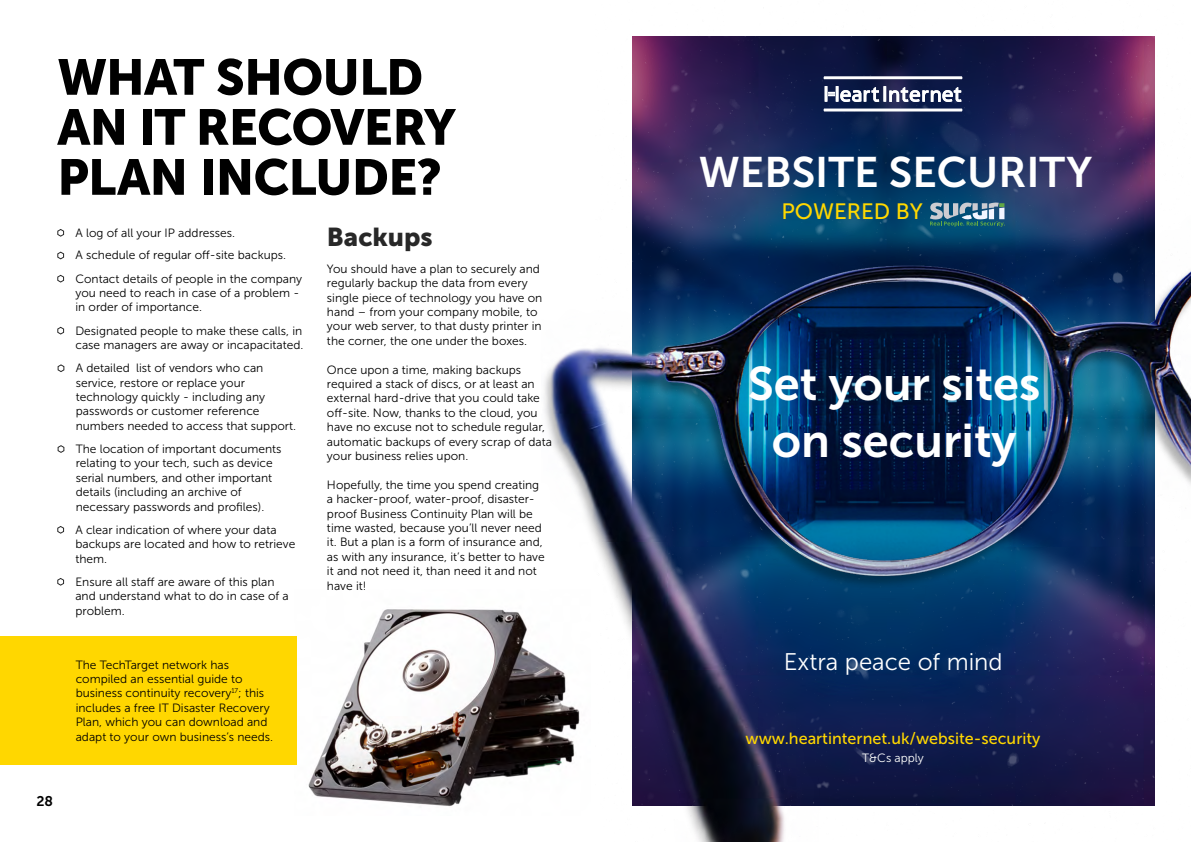
<style>
.page{position:relative;width:1191px;height:842px;background:#fff}
.page>*{position:absolute;margin:0;border:0;box-sizing:border-box;transform-origin:0 0}
.t1{font:50px/50px "Museo Sans 900";letter-spacing:-.02em;color:#000}
.t2{font:47px/56.4px "Museo Sans 700";color:#fff;text-align:center}
.t3{font:42.5px "Museo Sans 700";color:#fff}
.t4{font:25.7px "Museo Sans 900";color:#282828}
.t5{font:24px "Museo Sans 300";color:#fff}
.t6{font:22.2px "Museo Sans 500";color:#ffd800}
.t7{font:16.2px "Museo Sans 500";color:#ffd700}
.t8{font:14px "Museo Sans 700";color:#000}
.t9{font:12px/14.4px "Museo Sans 300";color:#000}
.t10{font:12px "Museo Sans 300";color:#fff}
</style>
<div class="page">
<img style="left:294px;top:609px;width:238px;height:198px">
<img style="left:632px;top:36px;width:523px;height:122px">
<div style="left:0;top:636px;width:296px;height:128px;background:#ffd700"></div>
<img style="left:541px;top:158px;width:650px;height:684px">
<svg style="left:823px;top:77px;width:139px;height:34px"></svg>
<svg style="left:929px;top:202px;width:76px;height:25px;background:#5b889a"></svg>
<svg style="left:57px;top:229px;width:8px;height:8px"></svg>
<svg style="left:57px;top:251px;width:8px;height:9px"></svg>
<svg style="left:57px;top:274px;width:8px;height:9px"></svg>
<svg style="left:57px;top:326px;width:8px;height:9px"></svg>
<svg style="left:57px;top:364px;width:8px;height:8px"></svg>
<svg style="left:57px;top:445px;width:8px;height:8px"></svg>
<svg style="left:57px;top:526px;width:8px;height:8px"></svg>
<svg style="left:57px;top:578px;width:8px;height:8px"></svg>
<h1 class="t1" style="left:57px;top:52px;width:400px">WHAT SHOULD<br>AN IT RECOVERY<br>PLAN INCLUDE?</h1>
<p class="t8" style="left:36px;top:793px;width:18px">28</p>
<p class="t9" style="left:75px;top:221px;width:228px;line-height:22.9px">A log of all your IP addresses.<br>A schedule of regular off-site backups.<br>Contact details of people in the company</p>
<p class="t9" style="left:75px;top:286px;width:225px">you need to reach in case of a problem - in order of importance.</p>
<p class="t9" style="left:75px;top:323px;width:229px">Designated people to make these calls, in case managers are away or incapacitated.</p>
<p class="t9" style="left:76px;top:361px;width:222px">A detailed list of vendors who can service, restore or replace your technology quickly - including any passwords or customer reference numbers needed to access that support.</p>
<p class="t9" style="left:76px;top:442px;width:207px">The location of important documents relating to your tech, such as device serial numbers, and other important details (including an archive of necessary passwords and profiles).</p>
<p class="t9" style="left:75px;top:522px;width:221px">A clear indication of where your data backups are located and how to retrieve them.</p>
<p class="t9" style="left:75px;top:574px;width:215px">Ensure all staff are aware of this plan and understand what to do in case of a problem.</p>
<p class="t9" style="left:76px;top:657px;width:199px">The TechTarget network has compiled an essential guide to business continuity recovery<sup>17</sup>; this includes a free IT Disaster Recovery Plan, which you can download and adapt to your own business’s needs.</p>
<h3 class="t4" style="left:327px;top:222px;width:107px">Backups</h3>
<p class="t9" style="left:327px;top:262px;width:217px">You should have a plan to securely and regularly backup the data from every single piece of technology you have on hand – from your company mobile, to your web server, to that dusty printer in the corner, the one under the boxes.</p>
<p class="t9" style="left:327px;top:362px;width:226px">Once upon a time, making backups required a stack of discs, or at least an external hard-drive that you could take off-site. Now, thanks to the cloud, you have no excuse not to schedule regular, automatic backups of every scrap of data your business relies upon.</p>
<p class="t9" style="left:327px;top:478px;width:219px">Hopefully, the time you spend creating a hacker-proof, water-proof, disaster&shy;proof Business Continuity Plan will be time wasted, because you’ll never need it. But a plan is a form of insurance and, as with any insurance, it’s better to have it and not need it, than need it and not have it!</p>
<h3 class="t3" style="left:699px;top:149px;width:395px">WEBSITE SECURITY</h3>
<h3 class="t6" style="left:781px;top:199px;width:143px">POWERED BY</h3>
<h2 class="t2" style="left:748px;top:356px;width:294px">Set your sites on security</h2>
<h3 class="t5" style="left:784px;top:649px;width:220px">Extra peace of mind</h3>
<h3 class="t7" style="left:745px;top:729px;width:296px">www.heartinternet.uk/website-security</h3>
<p class="t10" style="left:862px;top:751px;width:63px">T&amp;Cs apply</p>
</div>
